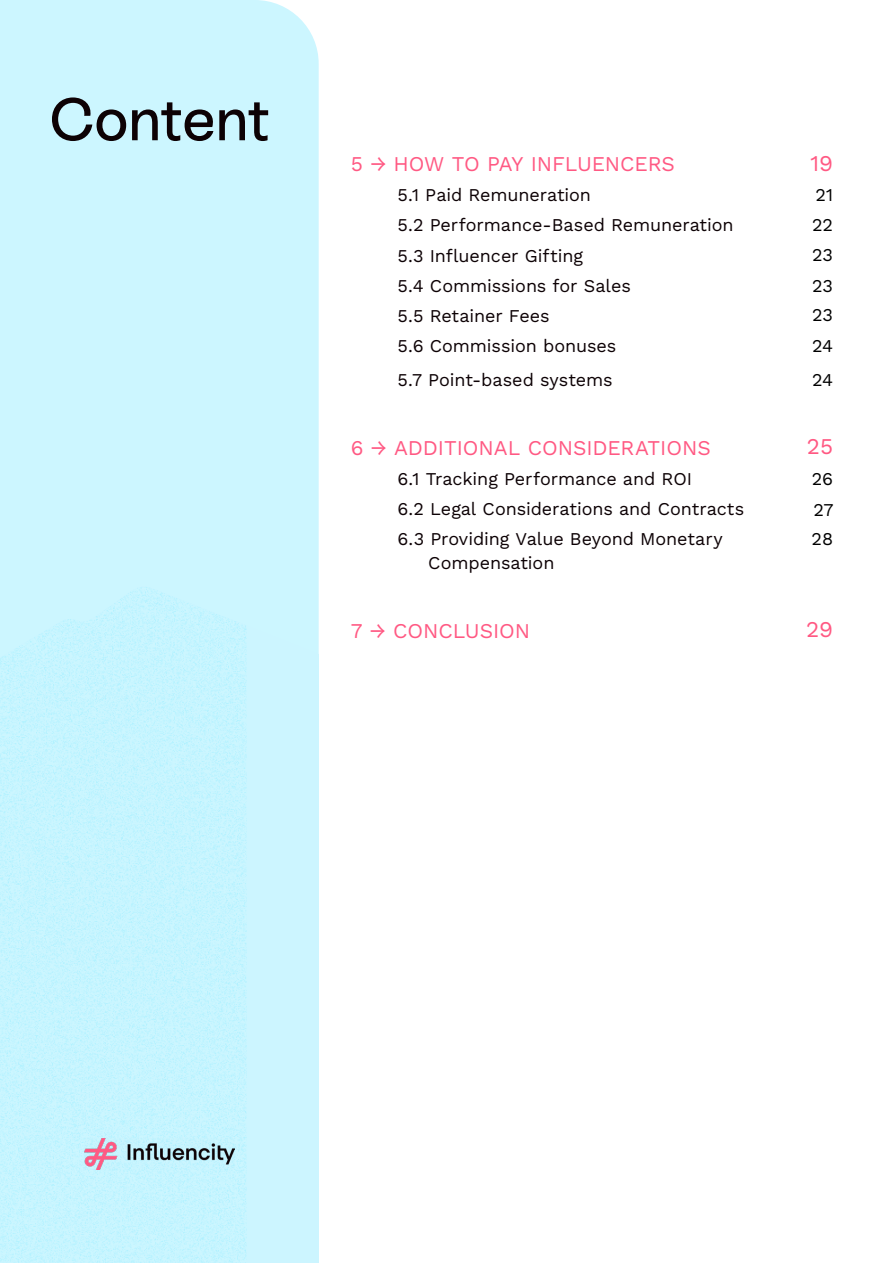
<style>
.page{position:relative;width:893px;height:1263px;background:#fff}
.page>*{position:absolute;margin:0;border:0;box-sizing:border-box;transform-origin:0 0}
.t1{font:500 60px "ES Rebond Grotesque";color:#0d0205}
.t2{font:22.5px "Work Sans";color:#ff5983}
.t3{font:21px "Work Sans";letter-spacing:-.005em;color:#ff5983}
.t4{font:18px/30.2px "Work Sans";letter-spacing:-.005em;color:#0d0205}
.t5{font:18px/30px "Work Sans";color:#000;text-align:justify}
</style>
<div class="page">
<div style="left:0;top:0;width:319px;height:585px;background:#ccf6ff"></div>
<div style="left:0;top:585px;width:319px;height:678px;background:#ccf5ff"></div>
<img style="left:0;top:639px;width:29px;height:624px">
<img style="left:29px;top:587px;width:108px;height:676px">
<img style="left:137px;top:587px;width:55px;height:676px">
<img style="left:191px;top:603px;width:56px;height:660px">
<img style="left:85px;top:1138px;width:150px;height:32px">
<h1 class="t1" style="left:49px;top:79px;width:222px">Content</h1>
<p class="t3" style="left:351px;top:148px;width:326px">5 → HOW TO PAY INFLUENCERS</p>
<p class="t4" style="left:398px;top:179px;width:338px">5.1 Paid Remuneration<br>5.2 Performance-Based Remuneration<br>5.3 Influencer Gifting<br>5.4 Commissions for Sales<br>5.5 Retainer Fees<br>5.6 Commission bonuses</p>
<p class="t4" style="left:398px;top:364px;width:217px">5.7 Point-based systems</p>
<p class="t3" style="left:351px;top:432px;width:361px">6 → ADDITIONAL CONSIDERATIONS</p>
<p class="t4" style="left:398px;top:463px;width:348px">6.1 Tracking Performance and ROI<br>6.2 Legal Considerations and Contracts<br>6.3 Providing Value Beyond Monetary</p>
<p class="t4" style="left:428px;top:547px;width:128px">Compensation</p>
<p class="t3" style="left:351px;top:615px;width:181px">7 → CONCLUSION</p>
<p class="t2" style="left:810px;top:146px;width:24px">19</p>
<p class="t5" style="left:816px;top:179px;width:19px">21</p>
<p class="t5" style="left:812px;top:210px;width:22px">22</p>
<p class="t5" style="left:812px;top:239px;width:22px">23</p>
<p class="t5" style="left:812px;top:270px;width:22px">23</p>
<p class="t5" style="left:812px;top:299px;width:22px">23</p>
<p class="t5" style="left:812px;top:328px;width:22px;line-height:33.8px">24<br>24</p>
<p class="t2" style="left:807px;top:430px;width:28px">25</p>
<p class="t5" style="left:811px;top:463px;width:24px">26<br>27<br>28</p>
<p class="t2" style="left:806px;top:612px;width:28px">29</p>
</div>
